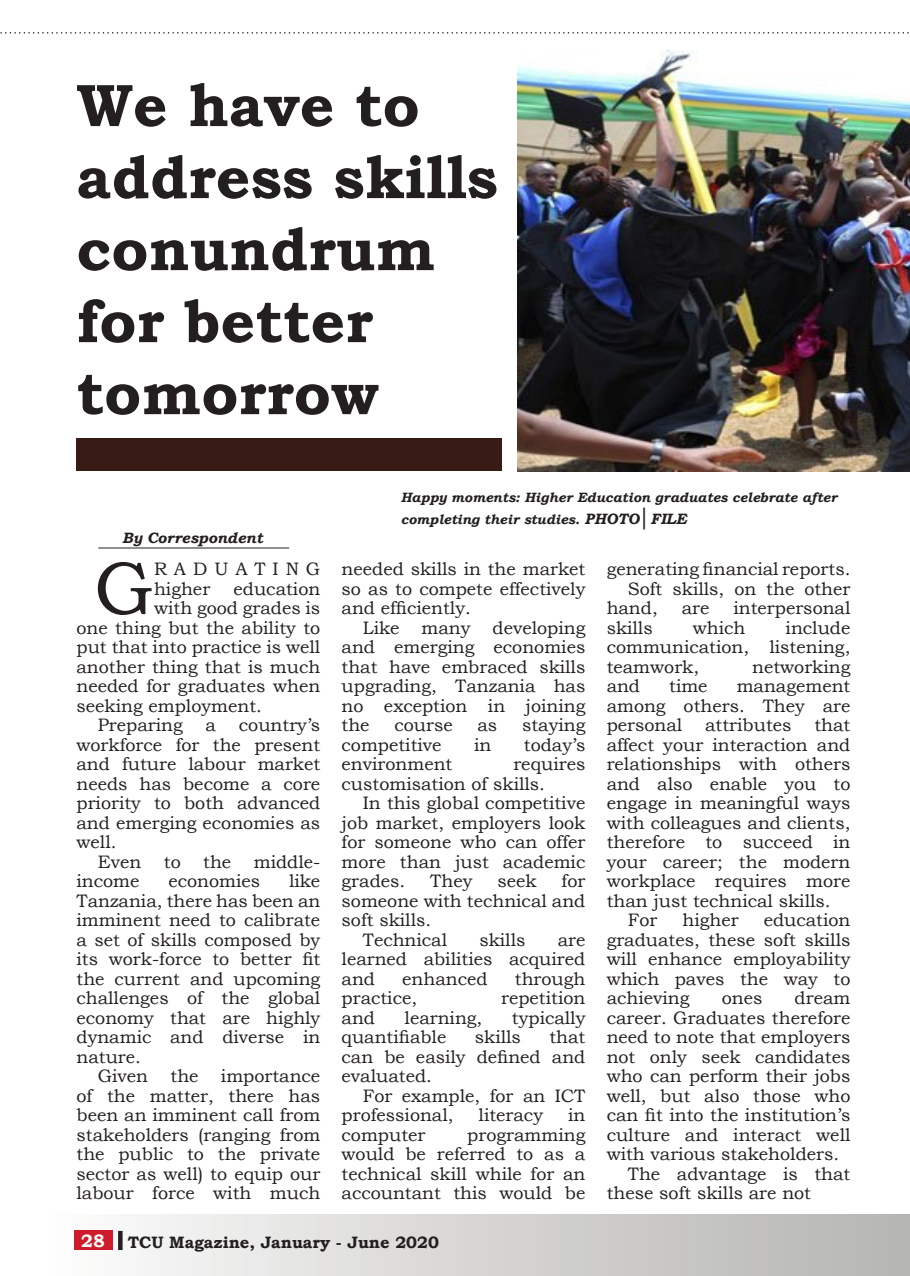
<style>
.page{position:relative;width:910px;height:1276px;background:#fff}
.page>*{position:absolute;margin:0;border:0;box-sizing:border-box;transform-origin:0 0}
.t1{font:75.3px "Bookman Old Style";color:#231f20}
.t2{font:700 60px/72px "Bookman Old Style";color:#231f20}
.t3{font:18px/19.5px "Bookman Old Style";color:#231f20;text-align:justify}
.t4{font:18px/19.5px "Bookman Old Style";letter-spacing:.385em;color:#231f20}
.t5{font:700 18px "Bookman Old Style";color:#fff}
.t6{font:700 16.5px "Bookman Old Style";color:#231f20}
.t7{font:italic 700 15px "Bookman Old Style";color:#231f20}
.t8{font:italic 700 13.5px/21.6px "Bookman Old Style";color:#231f20}
.s1{font-size:15px}
.s2{font-weight:400;font-style:normal;font-size:18px}
</style>
<div class="page">
<div style="left:0;top:1214px;width:910px;height:62px;background:linear-gradient(to right,#fffefe,#b4b4b1)"></div>
<svg style="left:0;top:32px;width:909px;height:2px"></svg>
<div style="left:118px;top:1231px;width:5px;height:19px;background:#231f20"></div>
<div style="left:74px;top:1231px;width:39px;height:19px;background:#ce1c2c"></div>
<div style="left:77px;top:439px;width:425px;height:32px;background:#381b15"></div>
<hr style="left:98px;top:547px;width:191px;height:1px;background:#231f20">
<img style="left:517px;top:51px;width:393px;height:420px">
<p class="t2" style="left:77px;top:69px;width:423px">We have to address skills conundrum for better tomorrow</p>
<p class="t7" style="left:122px;top:526px;width:142px">By Correspondent</p>
<p class="t1" style="left:94px;top:539px;width:62px">G</p>
<p class="t4" style="left:154px;top:559px;width:168px">RADUATING higher</p>
<p class="t3" style="left:234px;top:579px;width:88px">education</p>
<p class="t3" style="left:154px;top:598px;width:168px">with good grades is</p>
<p class="t3" style="left:77px;top:618px;width:245px">one thing but the ability to</p>
<p class="t3" style="left:77px;top:637px;width:245px">put that into practice is well</p>
<p class="t3" style="left:77px;top:657px;width:245px">another thing that is much</p>
<p class="t3" style="left:77px;top:676px;width:245px">needed for graduates when</p>
<p class="t3" style="left:77px;top:696px;width:187px">seeking employment.</p>
<p class="t3" style="left:98px;top:715px;width:86px">Preparing</p>
<p class="t3" style="left:206px;top:715px;width:12px">a</p>
<p class="t3" style="left:77px;top:715px;width:245px;text-indent:162px">country’s workforce for the present and future labour market needs has become a core priority to both advanced and emerging economies as well.</p>
<p class="t3" style="left:77px;top:852px;width:245px;text-indent:21px">Even to the middle&shy;income</p>
<p class="t3" style="left:77px;top:871px;width:245px;text-indent:212px">like Tanzania, there has been an imminent need to calibrate a set of skills composed by its work-force to better fit the current and upcoming challenges of the global economy that are highly dynamic and diverse in nature.</p>
<p class="t3" style="left:77px;top:1066px;width:245px;text-indent:21px">Given the importance of the matter, there has been an imminent call from stakeholders (ranging from the public to the private sector as well) to equip our labour force with much</p>
<p class="t3" style="left:168px;top:871px;width:93px">economies</p>
<p class="t8" style="left:401px;top:486px;width:438px">Happy moments: Higher Education graduates celebrate after completing their studies. <span class="s1">PHOTO</span><span class="s2">│</span><span class="s1">FILE</span></p>
<p class="t3" style="left:342px;top:559px;width:245px">needed skills in the market so as to compete effectively and efficiently.</p>
<p class="t3" style="left:342px;top:618px;width:245px;text-indent:21px">Like many developing and emerging economies that have embraced skills upgrading, Tanzania has no exception in joining the</p>
<p class="t3" style="left:394px;top:715px;width:60px">course</p>
<p class="t3" style="left:477px;top:715px;width:21px">as</p>
<p class="t3" style="left:522px;top:715px;width:65px">staying</p>
<p class="t3" style="left:342px;top:735px;width:102px">competitive</p>
<p class="t3" style="left:474px;top:735px;width:19px">in</p>
<p class="t3" style="left:524px;top:735px;width:63px">today’s</p>
<p class="t3" style="left:342px;top:754px;width:112px">environment</p>
<p class="t3" style="left:342px;top:754px;width:245px;text-indent:172px">requires customisation of skills.</p>
<p class="t3" style="left:342px;top:793px;width:245px;text-indent:21px">In this global competitive job market, employers look for someone who can offer more than just academic grades.</p>
<p class="t3" style="left:342px;top:871px;width:245px;text-indent:220px">for someone with technical and soft skills.</p>
<p class="t3" style="left:363px;top:930px;width:86px">Technical</p>
<p class="t3" style="left:479px;top:930px;width:48px">skills</p>
<p class="t3" style="left:430px;top:871px;width:44px">They</p>
<p class="t3" style="left:497px;top:871px;width:41px">seek</p>
<p class="t3" style="left:342px;top:930px;width:245px;text-indent:216px">are learned abilities acquired and</p>
<p class="t3" style="left:402px;top:969px;width:87px">enhanced</p>
<p class="t3" style="left:515px;top:969px;width:72px">through</p>
<p class="t3" style="left:342px;top:988px;width:77px">practice,</p>
<p class="t3" style="left:501px;top:988px;width:86px">repetition</p>
<p class="t3" style="left:342px;top:1008px;width:35px">and</p>
<p class="t3" style="left:405px;top:1008px;width:79px">learning,</p>
<p class="t3" style="left:512px;top:1008px;width:75px">typically</p>
<p class="t3" style="left:342px;top:1027px;width:106px">quantifiable</p>
<p class="t3" style="left:475px;top:1027px;width:48px">skills</p>
<p class="t3" style="left:342px;top:1027px;width:245px;text-indent:208px">that can be easily defined and evaluated.</p>
<p class="t3" style="left:342px;top:1086px;width:245px;text-indent:21px">For example, for an ICT professional,</p>
<p class="t3" style="left:479px;top:1105px;width:66px">literacy</p>
<p class="t3" style="left:568px;top:1105px;width:19px">in</p>
<p class="t3" style="left:342px;top:1125px;width:245px;text-indent:126px">programming would be referred to as a technical skill while for an accountant this would be</p>
<p class="t3" style="left:342px;top:1125px;width:85px">computer</p>
<p class="t3" style="left:607px;top:559px;width:245px">generating financial reports.</p>
<p class="t3" style="left:607px;top:579px;width:245px;text-indent:21px">Soft skills, on the other hand,</p>
<p class="t3" style="left:682px;top:598px;width:29px">are</p>
<p class="t3" style="left:733px;top:598px;width:118px">interpersonal</p>
<p class="t3" style="left:607px;top:618px;width:245px;text-indent:179px">include communication, listening, teamwork,</p>
<p class="t3" style="left:607px;top:618px;width:48px">skills</p>
<p class="t3" style="left:693px;top:618px;width:54px">which</p>
<p class="t3" style="left:752px;top:657px;width:100px">networking</p>
<p class="t3" style="left:607px;top:676px;width:35px">and</p>
<p class="t3" style="left:669px;top:676px;width:40px">time</p>
<p class="t3" style="left:607px;top:676px;width:245px;text-indent:130px">management among others. They are personal</p>
<p class="t3" style="left:607px;top:715px;width:245px;text-indent:208px">that affect your interaction and relationships with others and also enable you to engage in meaningful ways with colleagues and clients, therefore to succeed in your career; the modern workplace requires more than just technical skills.</p>
<p class="t3" style="left:628px;top:910px;width:31px">For</p>
<p class="t3" style="left:682px;top:910px;width:58px">higher</p>
<p class="t3" style="left:705px;top:715px;width:88px">attributes</p>
<p class="t3" style="left:607px;top:910px;width:245px;text-indent:157px">education graduates, these soft skills will enhance employability which paves the way to achieving</p>
<p class="t3" style="left:607px;top:988px;width:245px;text-indent:188px">dream career. Graduates therefore need to note that employers not only seek candidates who can perform their jobs well, but also those who can fit into the institution’s culture and interact well with various stakeholders.</p>
<p class="t3" style="left:607px;top:1164px;width:245px;text-indent:21px">The advantage is that these soft skills are not</p>
<p class="t3" style="left:722px;top:988px;width:42px">ones</p>
<p class="t5" style="left:81px;top:1228px;width:25px">28</p>
<p class="t6" style="left:128px;top:1230px;width:313px">TCU Magazine, January - June 2020</p>
</div>
